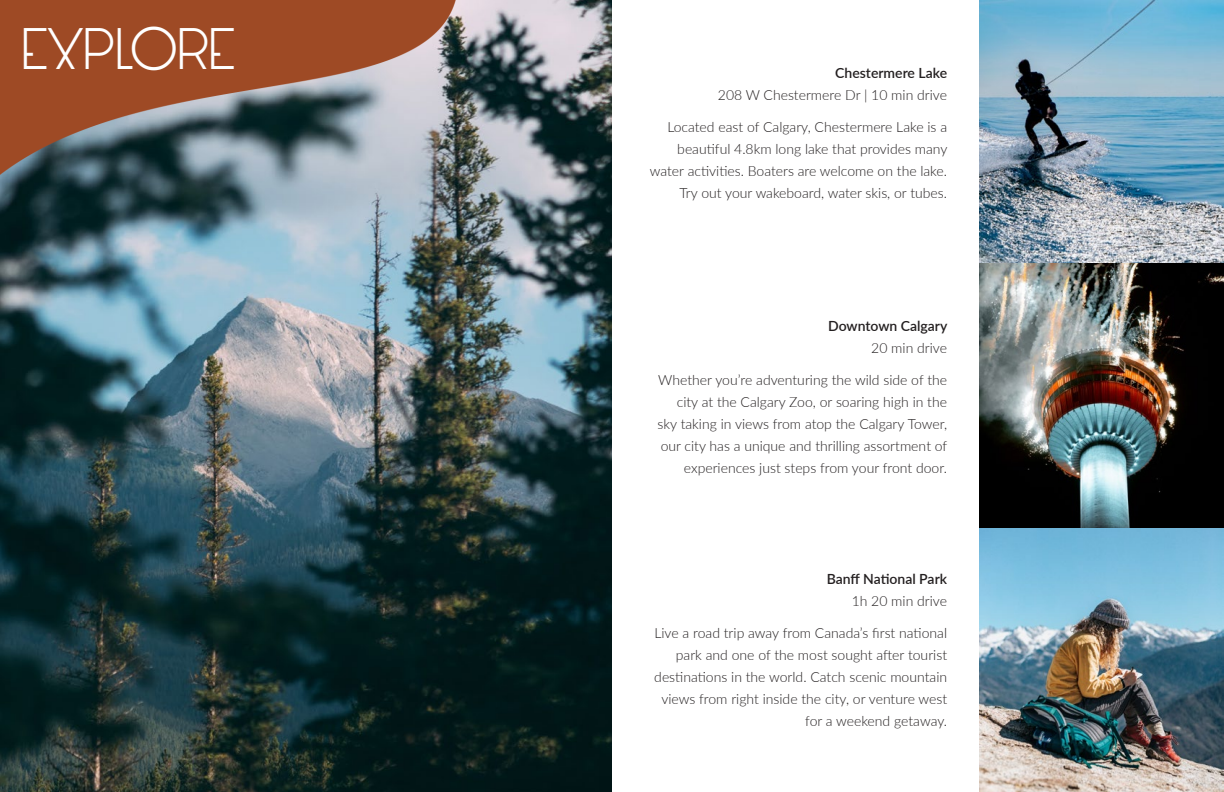
<style>
.page{position:relative;width:1224px;height:792px;background:#fff}
.page>*{position:absolute;margin:0;border:0;box-sizing:border-box;transform-origin:0 0}
.t1{font:45px "LRT Oksana";color:#fff}
.t2{font:300 14px/22px "Lato";color:#231f20;text-align:right}
.t3{font:600 14px "Lato";color:#231f20}
</style>
<div class="page">
<img style="left:0;top:0;width:612px;height:792px">
<img style="left:980px;top:0;width:244px;height:264px">
<img style="left:980px;top:264px;width:244px;height:264px">
<img style="left:980px;top:528px;width:244px;height:264px">
<img style="left:0;top:0;width:471px;height:220px">
<p class="t1" style="left:22px;top:17px;width:215px">EXPLORE</p>
<p class="t3" style="left:835px;top:62px;width:113px">Chestermere Lake</p>
<p class="t2" style="left:718px;top:83px;width:231px">208 W Chestermere Dr | 10 min drive</p>
<p class="t2" style="left:650px;top:115px;width:299px">Located east of Calgary, Chestermere Lake is a beautiful 4.8km long lake that provides many water activities. Boaters are welcome on the lake.<br>Try out your wakeboard, water skis, or tubes.</p>
<p class="t3" style="left:828px;top:315px;width:121px">Downtown Calgary</p>
<p class="t2" style="left:871px;top:336px;width:77px">20 min drive</p>
<p class="t2" style="left:658px;top:368px;width:291px">Whether you’re adventuring the wild side of the city at the Calgary Zoo, or soaring high in the sky taking in views from atop the Calgary Tower, our city has a unique and thrilling assortment of experiences just steps from your front door.</p>
<p class="t3" style="left:827px;top:568px;width:122px">Banff National Park</p>
<p class="t2" style="left:852px;top:589px;width:97px">1h 20 min drive</p>
<p class="t2" style="left:654px;top:621px;width:294px">Live a road trip away from Canada’s first national park and one of the most sought after tourist destinations in the world. Catch scenic mountain views from right inside the city, or venture west for a weekend getaway.</p>
</div>
